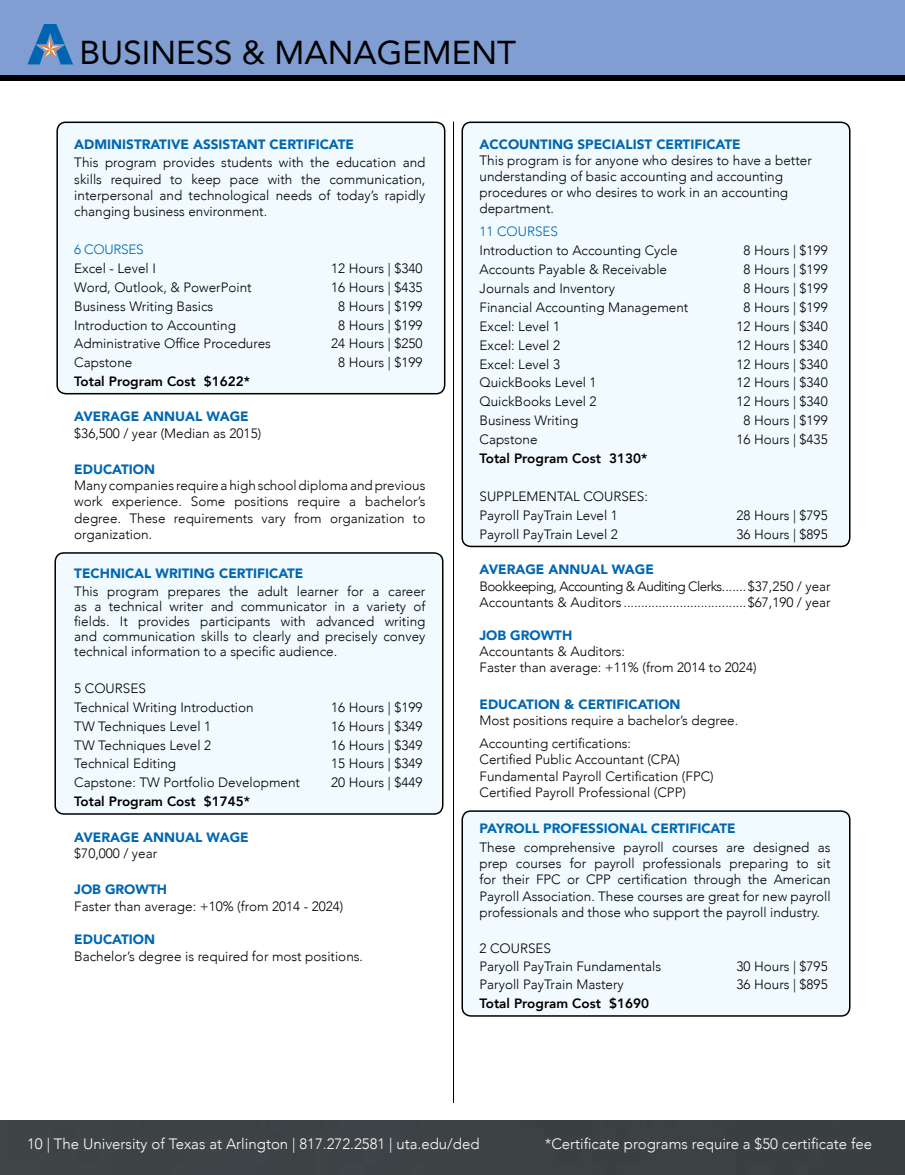
<style>
.page{position:relative;width:905px;height:1175px;background:#fff}
.page>*{position:absolute;margin:0;border:0;box-sizing:border-box;transform-origin:0 0}
.t1{font:33px "Avenir";color:#000}
.t2{font:300 15px "Avenir";color:#fff}
.t3{font:300 13.5px/16.2px "Avenir";color:#000}
.t4{font:900 13.5px "Avenir";color:#0067b1}
.t5{font:800 13.5px "Avenir";color:#000}
.t6{font:300 13.5px "Avenir";letter-spacing:-.04em;color:#000}
.t7{font:300 13.5px "Avenir";color:#0067b1}
.t8{font:300 13.5px "Avenir";letter-spacing:-.02em;color:#0067b1}
</style>
<div class="page">
<div style="left:0;top:1120px;width:904px;height:54px;background:#3c4144"></div>
<hr style="left:904px;top:0;width:1px;height:76px;background:#809ed2">
<div style="left:0;top:0;width:904px;height:76px;background:#809ed2"></div>
<div style="left:0;top:76px;width:904px;height:5px;background:#000"></div>
<svg style="left:27px;top:24px;width:46px;height:40px"></svg>
<div style="left:462px;top:811px;width:387px;height:205px;background:#f1fafe;border-radius:9px"></div>
<div style="left:461px;top:810px;width:389px;height:206px;border:2px solid #000;border-radius:9px"></div>
<div style="left:462px;top:122px;width:387px;height:424px;background:#f1fafe;border-radius:9px"></div>
<div style="left:461px;top:122px;width:389px;height:425px;border:2px solid #000;border-radius:9px"></div>
<div style="left:55px;top:553px;width:387px;height:261px;background:#f1fafe;border-radius:9px"></div>
<div style="left:54px;top:552px;width:389px;height:262px;border:2px solid #000;border-radius:9px"></div>
<div style="left:57px;top:122px;width:387px;height:272px;background:#f1fafe;border-radius:9px"></div>
<div style="left:56px;top:122px;width:389px;height:272px;border:2px solid #000;border-radius:9px"></div>
<hr style="left:453px;top:122px;width:1px;height:980px;background:#000">
<h1 class="t1" style="left:79px;top:26px;width:438px">BUSINESS &amp; MANAGEMENT</h1>
<p class="t4" style="left:74px;top:132px;width:281px">ADMINISTRATIVE ASSISTANT CERTIFICATE</p>
<p class="t3" style="left:74px;top:155px;width:353px;text-align:justify">This program provides students with the education and skills required to keep pace with the communication, interpersonal and technological needs of today’s rapidly changing business environment.</p>
<p class="t8" style="left:74px;top:241px;width:71px">6 COURSES</p>
<p class="t3" style="left:74px;top:260px;width:83px">Excel - Level I</p>
<p class="t3" style="left:331px;top:260px;width:93px">12 Hours | $340</p>
<p class="t3" style="left:74px;top:279px;width:179px">Word, Outlook, &amp; PowerPoint</p>
<p class="t3" style="left:331px;top:279px;width:93px">16 Hours | $435</p>
<p class="t3" style="left:74px;top:298px;width:141px">Business Writing Basics</p>
<p class="t3" style="left:338px;top:298px;width:86px">8 Hours | $199</p>
<p class="t3" style="left:74px;top:317px;width:163px">Introduction to Accounting</p>
<p class="t3" style="left:338px;top:317px;width:86px">8 Hours | $199</p>
<p class="t3" style="left:74px;top:336px;width:198px">Administrative Office Procedures</p>
<p class="t3" style="left:331px;top:336px;width:93px">24 Hours | $250</p>
<p class="t3" style="left:74px;top:354px;width:60px">Capstone</p>
<p class="t3" style="left:338px;top:354px;width:86px">8 Hours | $199</p>
<p class="t5" style="left:74px;top:371px;width:177px">Total Program Cost $1622*</p>
<p class="t4" style="left:74px;top:405px;width:176px">AVERAGE ANNUAL WAGE</p>
<p class="t3" style="left:74px;top:425px;width:188px">$36,500 / year (Median as 2015)</p>
<p class="t4" style="left:74px;top:458px;width:82px">EDUCATION</p>
<p class="t3" style="left:74px;top:477px;width:352px;text-align:justify">Many companies require a high school diploma and previous work experience. Some positions require a bachelor’s degree. These requirements vary from organization to organization.</p>
<p class="t4" style="left:74px;top:562px;width:230px">TECHNICAL WRITING CERTIFICATE</p>
<p class="t3" style="left:74px;top:584px;width:353px;line-height:15px;text-align:justify">This program prepares the adult learner for a career as a technical writer and communicator in a variety of fields. It provides participants with advanced writing and communication skills to clearly and precisely convey technical information to a specific audience.</p>
<p class="t3" style="left:74px;top:678px;width:181px;line-height:18.9px">5 COURSES<br>Technical Writing Introduction</p>
<p class="t3" style="left:331px;top:699px;width:93px">16 Hours | $199</p>
<p class="t3" style="left:74px;top:718px;width:138px">TW Techniques Level 1</p>
<p class="t3" style="left:331px;top:718px;width:93px">16 Hours | $349</p>
<p class="t3" style="left:74px;top:736px;width:138px">TW Techniques Level 2</p>
<p class="t3" style="left:331px;top:736px;width:93px">16 Hours | $349</p>
<p class="t3" style="left:74px;top:755px;width:103px">Technical Editing</p>
<p class="t3" style="left:331px;top:755px;width:93px">15 Hours | $349</p>
<p class="t3" style="left:74px;top:774px;width:227px">Capstone: TW Portfolio Development</p>
<p class="t3" style="left:331px;top:774px;width:93px">20 Hours | $449</p>
<p class="t5" style="left:74px;top:791px;width:177px">Total Program Cost $1745*</p>
<p class="t4" style="left:74px;top:825px;width:176px">AVERAGE ANNUAL WAGE</p>
<p class="t3" style="left:74px;top:845px;width:84px">$70,000 / year</p>
<p class="t4" style="left:74px;top:878px;width:94px">JOB GROWTH</p>
<p class="t3" style="left:74px;top:897px;width:270px">Faster than average: +10% (from 2014 - 2024)</p>
<p class="t4" style="left:74px;top:928px;width:82px">EDUCATION</p>
<p class="t3" style="left:74px;top:947px;width:290px">Bachelor’s degree is required for most positions.</p>
<p class="t4" style="left:479px;top:132px;width:262px">ACCOUNTING SPECIALIST CERTIFICATE</p>
<p class="t3" style="left:479px;top:152px;width:334px">This program is for anyone who desires to have a better understanding of basic accounting and accounting procedures or who desires to work in an accounting department.</p>
<p class="t7" style="left:479px;top:223px;width:80px">11 COURSES</p>
<p class="t3" style="left:479px;top:242px;width:200px">Introduction to Accounting Cycle</p>
<p class="t3" style="left:743px;top:242px;width:86px">8 Hours | $199</p>
<p class="t3" style="left:479px;top:261px;width:189px">Accounts Payable &amp; Receivable</p>
<p class="t3" style="left:743px;top:261px;width:86px">8 Hours | $199</p>
<p class="t3" style="left:479px;top:280px;width:137px">Journals and Inventory</p>
<p class="t3" style="left:743px;top:280px;width:86px">8 Hours | $199</p>
<p class="t3" style="left:479px;top:299px;width:210px">Financial Accounting Management</p>
<p class="t3" style="left:743px;top:299px;width:86px">8 Hours | $199</p>
<p class="t3" style="left:479px;top:318px;width:82px">Excel: Level 1</p>
<p class="t3" style="left:736px;top:318px;width:93px">12 Hours | $340</p>
<p class="t3" style="left:479px;top:337px;width:82px">Excel: Level 2</p>
<p class="t3" style="left:736px;top:337px;width:93px">12 Hours | $340</p>
<p class="t3" style="left:479px;top:356px;width:82px">Excel: Level 3</p>
<p class="t3" style="left:736px;top:356px;width:93px">12 Hours | $340</p>
<p class="t3" style="left:479px;top:375px;width:119px">QuickBooks Level 1</p>
<p class="t3" style="left:736px;top:375px;width:93px">12 Hours | $340</p>
<p class="t3" style="left:479px;top:393px;width:119px">QuickBooks Level 2</p>
<p class="t3" style="left:736px;top:393px;width:93px">12 Hours | $340</p>
<p class="t3" style="left:479px;top:412px;width:100px">Business Writing</p>
<p class="t3" style="left:743px;top:412px;width:86px">8 Hours | $199</p>
<p class="t3" style="left:479px;top:431px;width:60px">Capstone</p>
<p class="t3" style="left:736px;top:431px;width:93px">16 Hours | $435</p>
<p class="t5" style="left:479px;top:448px;width:169px">Total Program Cost 3130*</p>
<p class="t3" style="left:479px;top:487px;width:170px;line-height:18.9px">SUPPLEMENTAL COURSES:<br>Payroll PayTrain Level 1</p>
<p class="t3" style="left:736px;top:507px;width:93px">28 Hours | $795</p>
<p class="t3" style="left:479px;top:526px;width:140px">Payroll PayTrain Level 2</p>
<p class="t3" style="left:736px;top:526px;width:93px">36 Hours | $895</p>
<p class="t4" style="left:479px;top:558px;width:176px">AVERAGE ANNUAL WAGE</p>
<p class="t6" style="left:479px;top:578px;width:244px">Bookkeeping, Accounting &amp; Auditing Clerks</p>
<p class="t3" style="left:479px;top:578px;width:353px;text-align:right">$37,250 / year<br>Accountants &amp; Auditors ...................................$67,190 / year</p>
<p class="t4" style="left:479px;top:623px;width:94px">JOB GROWTH</p>
<p class="t3" style="left:479px;top:643px;width:278px">Accountants &amp; Auditors:<br>Faster than average: +11% (from 2014 to 2024)</p>
<p class="t4" style="left:479px;top:692px;width:202px">EDUCATION &amp; CERTIFICATION</p>
<p class="t3" style="left:479px;top:709px;width:260px;line-height:23px">Most positions require a bachelor’s degree.<br>Accounting certifications:</p>
<p class="t3" style="left:479px;top:751px;width:236px">Certified Public Accountant (CPA)<br>Fundamental Payroll Certification (FPC)<br>Certified Payroll Professional (CPP)</p>
<p class="t4" style="left:479px;top:816px;width:257px">PAYROLL PROFESSIONAL CERTIFICATE</p>
<p class="t3" style="left:479px;top:839px;width:353px;text-align:justify">These comprehensive payroll courses are designed as prep courses for payroll professionals preparing to sit for their FPC or CPP certification through the American Payroll Association. These courses are great for new payroll professionals and those who support the payroll industry.</p>
<p class="t3" style="left:479px;top:940px;width:183px;line-height:17.7px">2 COURSES<br>Paryoll PayTrain Fundamentals</p>
<p class="t3" style="left:736px;top:958px;width:93px">30 Hours | $795</p>
<p class="t3" style="left:479px;top:976px;width:146px">Paryoll PayTrain Mastery</p>
<p class="t3" style="left:736px;top:976px;width:93px">36 Hours | $895</p>
<p class="t5" style="left:479px;top:992px;width:171px">Total Program Cost $1690</p>
<p class="t2" style="left:27px;top:1135px;width:454px">10 | The University of Texas at Arlington | 817.272.2581 | uta.edu/ded</p>
<p class="t2" style="left:544px;top:1135px;width:329px">*Certificate programs require a $50 certificate fee</p>
</div>
